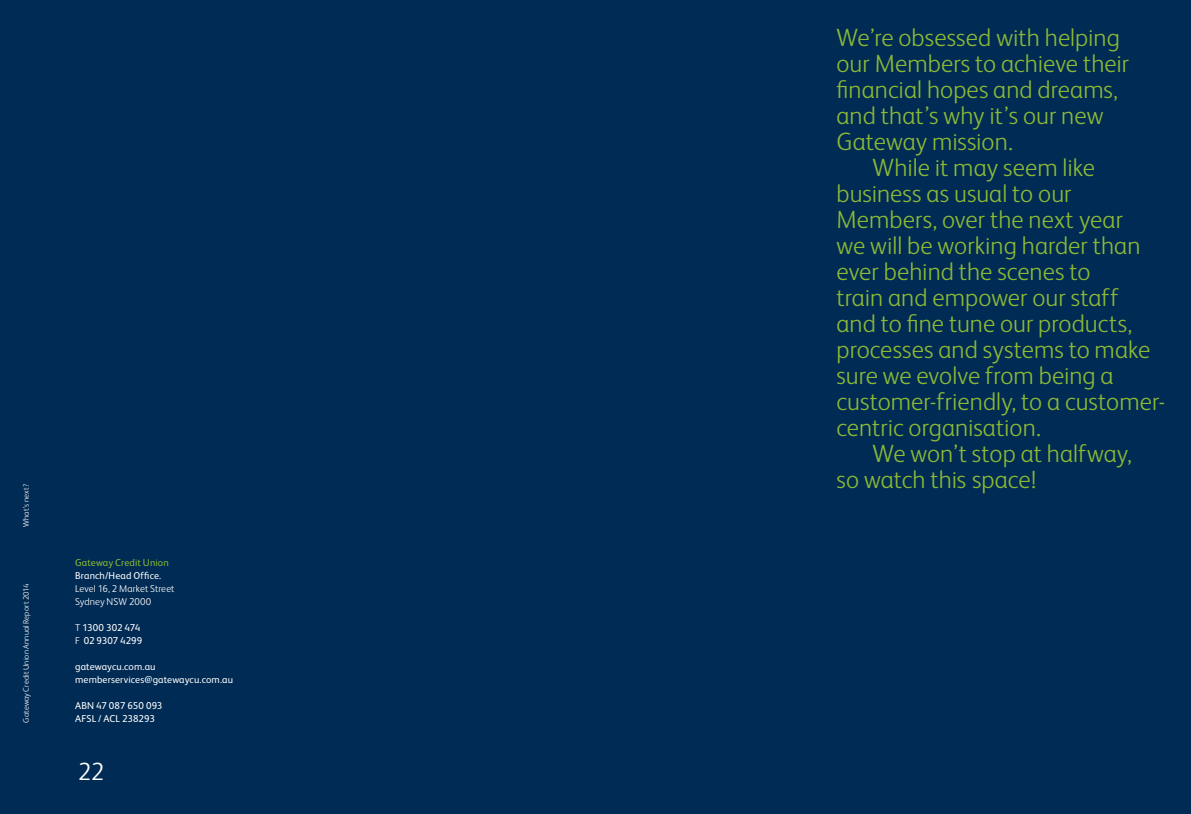
<style>
.page{position:relative;width:1191px;height:814px;background:#002b54}
.page>*{position:absolute;margin:0;border:0;box-sizing:border-box;transform-origin:0 0}
.t1{font:300 25px/26px "FS Albert";color:#8bb836}
.t2{font:300 25px "FS Albert";color:#fff}
.t3{font:10px/13px "FS Albert";letter-spacing:.01em;color:#fff}
.t4{font:300 10px/13px "FS Albert";letter-spacing:.01em;color:#fff}
.t5{font:10px/13px "FS Albert";letter-spacing:-.01em;color:#fff}
.t6{font:10px "FS Albert";letter-spacing:.005em;color:#8bb836}
.t7{font:300 8px "FS Albert";letter-spacing:.015em;color:#fff}
.s1{font-weight:300}
</style>
<div class="page">
<p class="t7" style="left:21px;top:527px;width:44px;rotate:-90deg">What’s next?</p>
<p class="t7" style="left:21px;top:722px;width:141px;rotate:-90deg">Gateway Credit Union Annual Report 2014</p>
<p class="t6" style="left:75px;top:556px;width:95px">Gateway Credit Union</p>
<p class="t3" style="left:75px;top:568px;width:88px">Branch/Head Office.</p>
<p class="t4" style="left:75px;top:581px;width:101px">Level 16, 2 Market Street<br>Sydney NSW 2000</p>
<p class="t5" style="left:75px;top:620px;width:69px"><span class="s1">T</span> 1300 302 474<br><span class="s1">F</span> 02 9307 4299</p>
<p class="t3" style="left:75px;top:659px;width:159px">gatewaycu.com.au memberservices@gatewaycu.com.au</p>
<p class="t3" style="left:75px;top:698px;width:89px">ABN 47 087 650 093<br>AFSL / ACL 238293</p>
<p class="t2" style="left:78px;top:755px;width:28px">22</p>
<p class="t1" style="left:836px;top:23px;width:294px">We’re obsessed with helping our Members to achieve their financial hopes and dreams, and that’s why it’s our new<br>Gateway mission.</p>
<p class="t1" style="left:836px;top:153px;width:330px;text-indent:36px">While it may seem like business as usual to our<br>Members, over the next year<br>we will be working harder than ever behind the scenes to<br>train and empower our staff<br>and to fine tune our products, processes and systems to make sure we evolve from being a customer-friendly, to a customer&shy;centric organisation.</p>
<p class="t1" style="left:836px;top:439px;width:297px;text-indent:36px">We won’t stop at halfway, so watch this space!</p>
</div>
